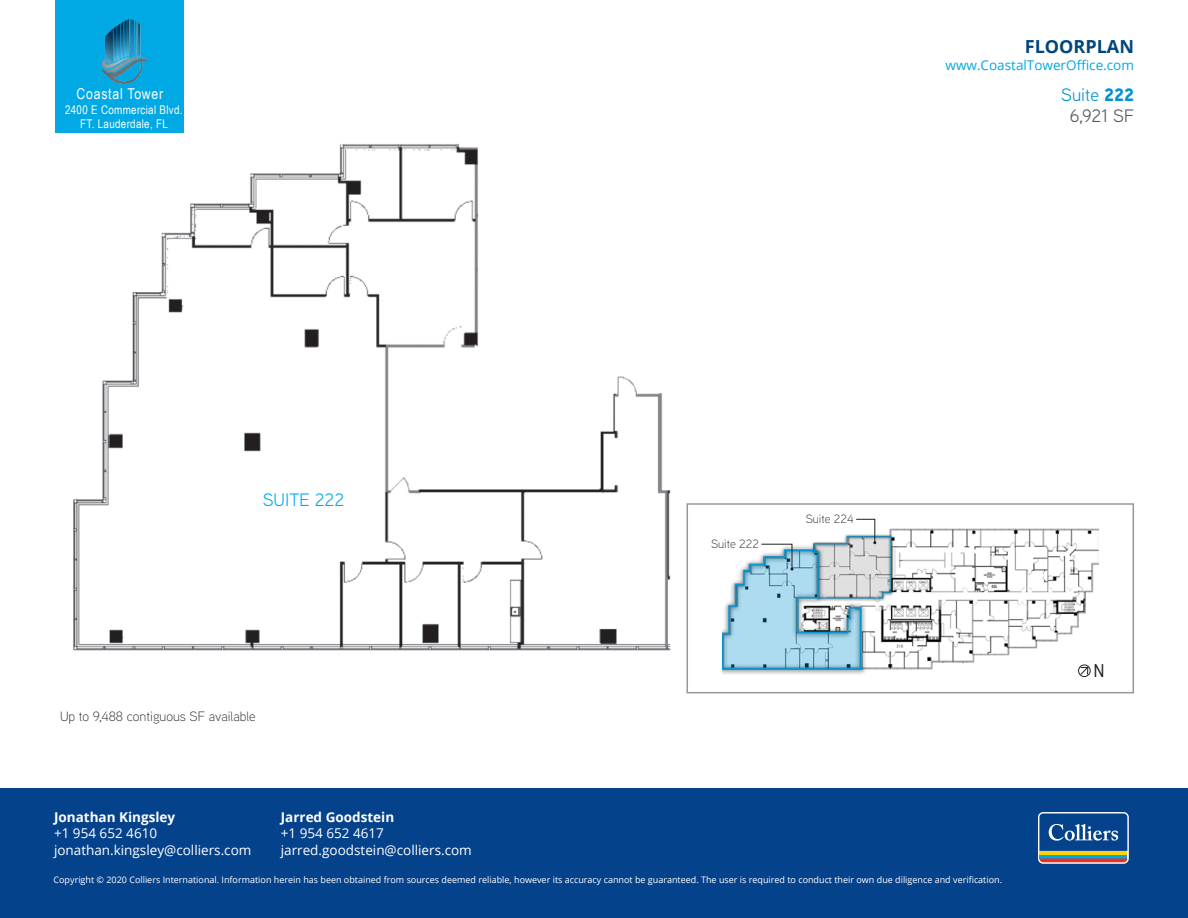
<style>
.page{position:relative;width:1188px;height:918px;background:#fff}
.page>*{position:absolute;margin:0;border:0;box-sizing:border-box;transform-origin:0 0}
.t1{font:700 18px "Open Sans";color:#00467e}
.t2{font:18px "Aaux Next";color:#0093d0}
.t3{font:18px "Aaux Next";color:#00aeef}
.t4{font:18px "Aaux Next";color:#57585a}
.t5{font:18px "Arial Narrow";color:#231f20}
.t6{font:15px "Arial Narrow";letter-spacing:.05em;color:#fff}
.t7{font:13.5px/16.2px "Open Sans";color:#fff}
.t8{font:700 13.5px "Open Sans";color:#fff}
.t9{font:300 13.5px "Aaux Next";color:#231f20}
.t10{font:13.5px "Open Sans";color:#00a8e4}
.t11{font:12px/14.4px "Arial Narrow";letter-spacing:.025em;color:#fff;text-align:center}
.t12{font:300 12px "Aaux Next";color:#231f20}
.t13{font:9px "Open Sans";color:#fff}
.s1{font-weight:900}
</style>
<div class="page">
<div style="left:0;top:788px;width:1188px;height:130px;background:#05428c"></div>
<div style="left:56px;top:0;width:128px;height:133px;background:#00a8e4"></div>
<div style="left:81px;top:12px;width:76px;height:75px;background:#231f20;opacity:.25"></div>
<svg style="left:1038px;top:812px;width:91px;height:52px"></svg>
<svg style="left:1039px;top:855px;width:88px;height:4px"></svg>
<hr style="left:1039px;top:851px;width:88px;height:4px;background:#fed503">
<svg style="left:1039px;top:859px;width:88px;height:3px"></svg>
<svg style="left:1039px;top:813px;width:88px;height:38px"></svg>
<img style="left:73px;top:143px;width:614px;height:514px">
<img style="left:723px;top:518px;width:375px;height:159px">
<div style="left:687px;top:503px;width:447px;height:190px;border:2px solid #96989b"></div>
<div style="left:711px;top:540px;width:50px;height:8px;background:#fff"></div>
<div style="left:806px;top:515px;width:50px;height:8px;background:#fff"></div>
<svg style="left:761px;top:543px;width:33px;height:28px"></svg>
<svg style="left:855px;top:519px;width:21px;height:25px"></svg>
<div style="left:1078px;top:665px;width:13px;height:12px;border:1px solid #231f20;border-radius:50%"></div>
<svg style="left:1080px;top:666px;width:9px;height:9px"></svg>
<h1 class="t1" style="left:1025px;top:34px;width:111px">FLOORPLAN</h1>
<h2 class="t6" style="left:77px;top:83px;width:88px">Coastal Tower</h2>
<h3 class="t11" style="left:65px;top:102px;width:119px">2400 E Commercial Blvd.<br>FT. Lauderdale, FL</h3>
<p class="t3" style="left:263px;top:488px;width:83px">SUITE 222</p>
<p class="t9" style="left:60px;top:707px;width:197px">Up to 9,488 contiguous SF available</p>
<h3 class="t10" style="left:946px;top:56px;width:190px">www.CoastalTowerOffice.com</h3>
<p class="t2" style="left:1061px;top:82px;width:74px">Suite <span class="s1">222</span></p>
<p class="t4" style="left:1070px;top:104px;width:66px">6,921 SF</p>
<p class="t12" style="left:711px;top:536px;width:49px">Suite 222</p>
<p class="t12" style="left:806px;top:511px;width:49px">Suite 224</p>
<p class="t5" style="left:1094px;top:658px;width:12px">N</p>
<h3 class="t8" style="left:54px;top:808px;width:123px">Jonathan Kingsley</h3>
<h3 class="t7" style="left:54px;top:825px;width:199px">+1 954 652 4610 jonathan.kingsley@colliers.com</h3>
<h3 class="t8" style="left:281px;top:808px;width:115px">Jarred Goodstein</h3>
<h3 class="t7" style="left:281px;top:825px;width:193px">+1 954 652 4617 jarred.goodstein@colliers.com</h3>
<p class="t13" style="left:54px;top:874px;width:950px">Copyright © 2020 Colliers International. Information herein has been obtained from sources deemed reliable, however its accuracy cannot be guaranteed. The user is required to conduct their own due diligence and verification.</p>
</div>
